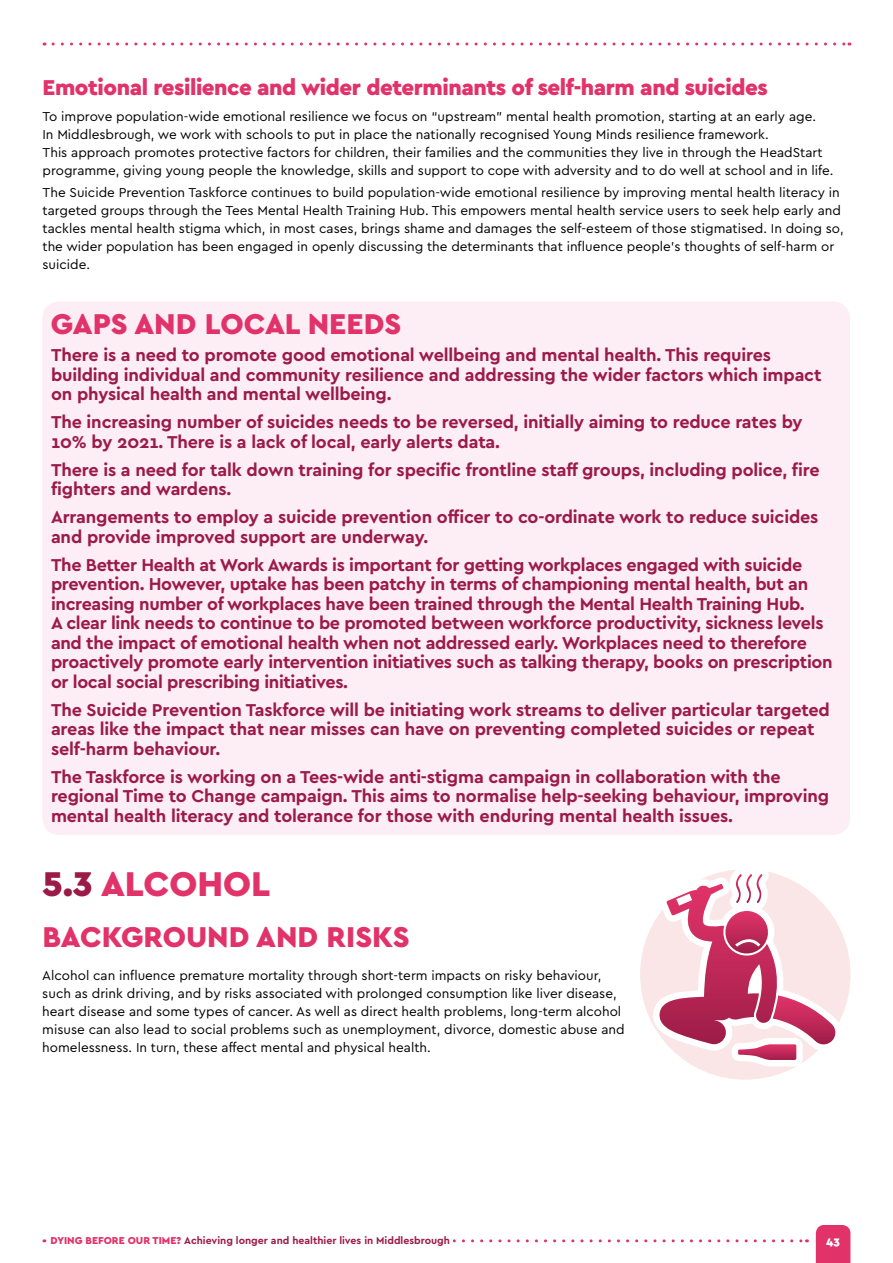
<style>
.page{position:relative;width:893px;height:1263px;background:#fff}
.page>*{position:absolute;margin:0;border:0;box-sizing:border-box;transform-origin:0 0}
.t1{font:900 36px "Cera Basic";color:#e13269}
.t2{font:900 30px "Cera Basic";letter-spacing:-.005em;color:#e13269}
.t3{font:900 22.5px "Cera Basic";letter-spacing:-.02em;color:#e13269}
.t4{font:700 18px/19.5px "Cera Basic";letter-spacing:-.01em;color:#9b1b47}
.t5{font:13.5px/18px "Cera Basic";color:#000}
.t6{font:900 12px "Cera Basic";color:#fff}
.t7{font:700 10.5px "Cera Basic";color:#9b1b47}
.s1{color:#9b1b47}
.s2{font-weight:900;color:#e13269}
</style>
<div class="page">
<svg style="left:53px;top:43px;width:797px;height:3px"></svg>
<svg style="left:452px;top:1239px;width:355px;height:3px"></svg>
<svg style="left:816px;top:1225px;width:34px;height:38px"></svg>
<div style="left:42px;top:301px;width:808px;height:534px;background:#fdedf4;border-radius:17px"></div>
<svg style="left:640px;top:870px;width:211px;height:204px"></svg>
<p class="t3" style="left:43px;top:74px;width:727px">Emotional resilience and wider determinants of self-harm and suicides</p>
<p class="t5" style="left:43px;top:108px;width:792px">To improve population-wide emotional resilience we focus on “upstream” mental health promotion, starting at an early age.<br>In Middlesbrough, we work with schools to put in place the nationally recognised Young Minds resilience framework.<br>This approach promotes protective factors for children, their families and the communities they live in through the HeadStart programme, giving young people the knowledge, skills and support to cope with adversity and to do well at school and in life.</p>
<p class="t5" style="left:43px;top:184px;width:803px">The Suicide Prevention Taskforce continues to build population-wide emotional resilience by improving mental health literacy in targeted groups through the Tees Mental Health Training Hub. This empowers mental health service users to seek help early and tackles mental health stigma which, in most cases, brings shame and damages the self-esteem of those stigmatised. In doing so, the wider population has been engaged in openly discussing the determinants that influence people’s thoughts of self-harm or suicide.</p>
<h2 class="t2" style="left:51px;top:307px;width:105px">Gaps and</h2>
<h2 class="t2" style="left:205px;top:307px;width:123px">local need</h2>
<h2 class="t2" style="left:385px;top:307px;width:18px">s</h2>
<p class="t4" style="left:51px;top:345px;width:772px">There is a need to promote good emotional wellbeing and mental health. This requires building individual and community resilience and addressing the wider factors which impact on physical health and mental wellbeing.</p>
<p class="t4" style="left:51px;top:412px;width:753px">The increasing number of suicides needs to be reversed, initially aiming to reduce rates by<br>10% by 2021. There is a lack of local, early alerts data.</p>
<p class="t4" style="left:51px;top:460px;width:770px">There is a need for talk down training for specific frontline staff groups, including police, fire fighters and wardens.</p>
<p class="t4" style="left:51px;top:507px;width:769px">Arrangements to employ a suicide prevention officer to co-ordinate work to reduce suicides and provide improved support are underway.</p>
<p class="t4" style="left:51px;top:555px;width:783px">The Better Health at Work Awards is important for getting workplaces engaged with suicide prevention. However, uptake has been patchy in terms of championing mental health, but an increasing number of workplaces have been trained through the Mental Health Training Hub.<br>A clear link needs to continue to be promoted between workforce productivity, sickness levels and the impact of emotional health when not addressed early. Workplaces need to therefore proactively promote early intervention initiatives such as talking therapy, books on prescription or local social prescribing initiatives.</p>
<p class="t4" style="left:51px;top:700px;width:780px">The Suicide Prevention Taskforce will be initiating work streams to deliver particular targeted areas like the impact that near misses can have on preventing completed suicides or repeat self-harm behaviour.</p>
<p class="t4" style="left:51px;top:767px;width:780px">The Taskforce is working on a Tees-wide anti-stigma campaign in collaboration with the regional Time to Change campaign. This aims to normalise help-seeking behaviour, improving mental health literacy and tolerance for those with enduring mental health issues.</p>
<h1 class="t1" style="left:43px;top:863px;width:226px"><span class="s1">5.3</span> ALCOHOL</h1>
<h2 class="t2" style="left:43px;top:920px;width:101px">Background</h2>
<h2 class="t2" style="left:256px;top:920px;width:22px">and</h2>
<h2 class="t2" style="left:327px;top:920px;width:83px">riskS</h2>
<p class="t5" style="left:42px;top:966px;width:584px">Alcohol can influence premature mortality through short-term impacts on risky behaviour, such as drink driving, and by risks associated with prolonged consumption like liver disease, heart disease and some types of cancer. As well as direct health problems, long-term alcohol misuse can also lead to social problems such as unemployment, divorce, domestic abuse and homelessness. In turn, these affect mental and physical health.</p>
<p class="t7" style="left:50px;top:1234px;width:401px"><span class="s2">DYING BEFORE OUR TIME?</span> Achieving longer and healthier lives in Middlesbrough</p>
<p class="t6" style="left:826px;top:1234px;width:15px">43</p>
</div>
